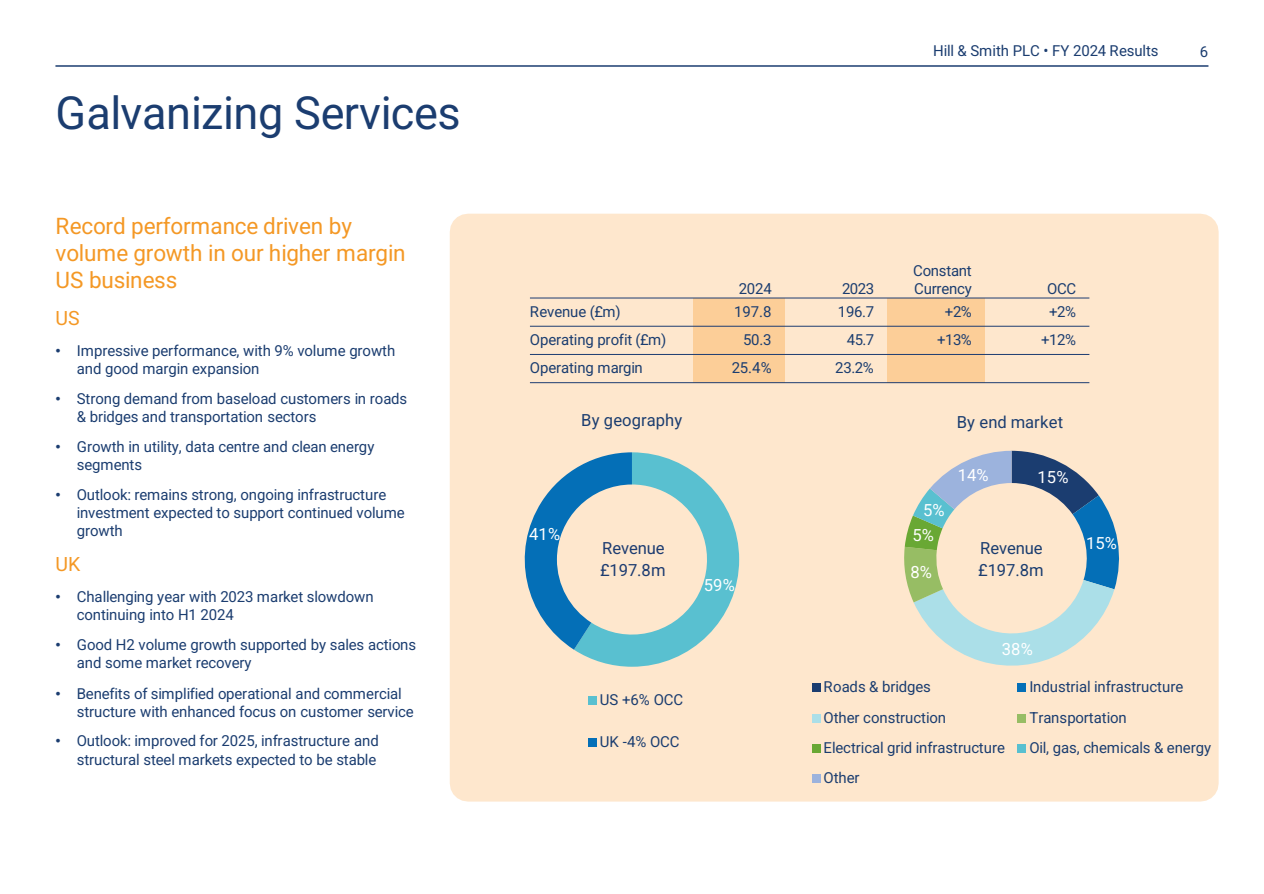
<style>
.page{position:relative;width:1264px;height:894px;background:#fff}
.page>*{position:absolute;margin:0;border:0;box-sizing:border-box;transform-origin:0 0}
.t1{font:45px "Roboto";letter-spacing:-.01em;color:#1b3d70}
.t2{font:22.5px/27px "Roboto";letter-spacing:-.01em;color:#f49825}
.t3{font:19.5px "Roboto";color:#f49825}
.t4{font:16.5px/21.3px "Roboto";letter-spacing:.005em;color:#1b3d70}
.t5{font:16.5px "Roboto";letter-spacing:.005em;color:#fff}
.t6{font:16.5px/21.3px "Roboto";letter-spacing:-.01em;color:#1d3c71}
.Slide{font:15px/18px "Roboto";letter-spacing:-.01em;color:#1b3d70}
.s1{font-family:"Arial"}
</style>
<div class="page">
<hr style="left:56px;top:66px;width:1152px;height:1px;background:#1b3d70">
<div style="left:449px;top:214px;width:769px;height:587px;background:#fee7cd"></div>
<div style="left:693px;top:298px;width:92px;height:28px;background:#fcce98"></div>
<div style="left:887px;top:298px;width:97px;height:28px;background:#fcce98"></div>
<div style="left:693px;top:326px;width:92px;height:28px;background:#fcce98"></div>
<div style="left:887px;top:326px;width:97px;height:28px;background:#fcce98"></div>
<div style="left:693px;top:354px;width:92px;height:28px;background:#fcce98"></div>
<div style="left:887px;top:354px;width:97px;height:28px;background:#fcce98"></div>
<hr style="left:530px;top:298px;width:559px;height:1px;background:#1d3c71">
<hr style="left:530px;top:326px;width:559px;height:1px;background:#1d3c71">
<hr style="left:530px;top:354px;width:559px;height:1px;background:#1d3c71">
<hr style="left:530px;top:382px;width:559px;height:1px;background:#1d3c71">
<svg style="left:509px;top:452px;width:230px;height:214px;background:#b3ccca"></svg>
<div style="left:588px;top:696px;width:8px;height:8px;background:#59c0d0"></div>
<div style="left:588px;top:738px;width:8px;height:8px;background:#046fb7"></div>
<svg style="left:902px;top:450px;width:221px;height:228px;background:#cad0c5"></svg>
<div style="left:811px;top:683px;width:9px;height:8px;background:#1b3d70"></div>
<div style="left:1017px;top:683px;width:8px;height:8px;background:#046fb7"></div>
<div style="left:811px;top:714px;width:9px;height:8px;background:#abdfe8"></div>
<div style="left:1017px;top:714px;width:8px;height:8px;background:#97bd64"></div>
<div style="left:811px;top:744px;width:9px;height:8px;background:#69a834"></div>
<div style="left:1017px;top:744px;width:8px;height:8px;background:#59c0d0"></div>
<div style="left:811px;top:774px;width:9px;height:8px;background:#9cb3dd"></div>
<h2 class="t1" style="left:56px;top:81px;width:406px">Galvanizing Services</h2>
<p class="t2" style="left:55px;top:212px;width:351px">Record performance driven by volume growth in our higher margin<br>US business</p>
<p class="t3" style="left:55px;top:304px;width:26px">US</p>
<p class="Slide" style="left:77px;top:341px;width:320px;text-indent:-21px"><span class="s1">•</span> Impressive performance, with 9% volume growth and good margin expansion</p>
<p class="Slide" style="left:77px;top:389px;width:332px;text-indent:-21px"><span class="s1">•</span> Strong demand from baseload customers in roads &amp; bridges and transportation sectors</p>
<p class="Slide" style="left:77px;top:437px;width:299px;text-indent:-21px"><span class="s1">•</span> Growth in utility, data centre and clean energy segments</p>
<p class="Slide" style="left:77px;top:485px;width:329px;text-indent:-21px"><span class="s1">•</span> Outlook: remains strong, ongoing infrastructure investment expected to support continued volume growth</p>
<p class="t3" style="left:55px;top:550px;width:26px">UK</p>
<p class="Slide" style="left:77px;top:587px;width:298px;text-indent:-21px"><span class="s1">•</span> Challenging year with 2023 market slowdown continuing into H1 2024</p>
<p class="Slide" style="left:77px;top:635px;width:341px;text-indent:-21px"><span class="s1">•</span> Good H2 volume growth supported by sales actions and some market recovery</p>
<p class="Slide" style="left:77px;top:683px;width:338px;text-indent:-21px"><span class="s1">•</span> Benefits of simplified operational and commercial structure with enhanced focus on customer service</p>
<p class="Slide" style="left:55px;top:731px;width:325px;text-align:right"><span class="s1">•</span> Outlook: improved for 2025, infrastructure and structural steel markets expected to be stable</p>
<p class="Slide" style="left:932px;top:41px;width:227px">Hill &amp; Smith PLC • FY 2024 Results</p>
<p class="Slide" style="left:1199px;top:42px;width:10px">6</p>
<p class="Slide" style="left:738px;top:279px;width:34px">2024</p>
<p class="Slide" style="left:841px;top:279px;width:34px">2023</p>
<p class="Slide" style="left:913px;top:261px;width:60px">Constant<br>Currency</p>
<p class="Slide" style="left:1047px;top:279px;width:30px">OCC</p>
<p class="Slide" style="left:530px;top:302px;width:92px">Revenue (£m)</p>
<p class="Slide" style="left:734px;top:302px;width:39px">197.8</p>
<p class="Slide" style="left:837px;top:302px;width:38px">196.7</p>
<p class="Slide" style="left:944px;top:302px;width:28px">+2%</p>
<p class="Slide" style="left:1048px;top:302px;width:28px">+2%</p>
<p class="Slide" style="left:530px;top:330px;width:138px">Operating profit (£m)</p>
<p class="Slide" style="left:743px;top:330px;width:30px">50.3</p>
<p class="Slide" style="left:846px;top:330px;width:29px">45.7</p>
<p class="Slide" style="left:936px;top:330px;width:36px">+13%</p>
<p class="Slide" style="left:1040px;top:330px;width:36px">+12%</p>
<p class="Slide" style="left:530px;top:358px;width:114px">Operating margin</p>
<p class="Slide" style="left:731px;top:358px;width:41px">25.4%</p>
<p class="Slide" style="left:835px;top:358px;width:40px">23.2%</p>
<p class="t5" style="left:529px;top:522px;width:33px">41%</p>
<p class="t4" style="left:581px;top:409px;width:102px">By geography</p>
<p class="t4" style="left:956px;top:410px;width:108px">By end market</p>
<p class="t5" style="left:922px;top:498px;width:23px">5%</p>
<p class="t5" style="left:957px;top:463px;width:33px">14%</p>
<p class="t5" style="left:1037px;top:465px;width:33px">15%</p>
<p class="t5" style="left:912px;top:523px;width:23px">5%</p>
<p class="t6" style="left:600px;top:537px;width:67px">Revenue £197.8m</p>
<p class="t4" style="left:977px;top:537px;width:67px">Revenue £197.8m</p>
<p class="t5" style="left:910px;top:561px;width:23px">8%</p>
<p class="t5" style="left:703px;top:573px;width:33px">59%</p>
<p class="t5" style="left:1085px;top:531px;width:33px">15%</p>
<p class="t5" style="left:1001px;top:637px;width:33px">38%</p>
<p class="Slide" style="left:599px;top:690px;width:85px">US +6% OCC</p>
<p class="Slide" style="left:599px;top:731px;width:81px">UK -4% OCC</p>
<p class="Slide" style="left:823px;top:677px;width:109px">Roads &amp; bridges</p>
<p class="Slide" style="left:1029px;top:677px;width:155px">Industrial infrastructure</p>
<p class="Slide" style="left:823px;top:707px;width:124px">Other construction</p>
<p class="Slide" style="left:1029px;top:707px;width:99px">Transportation</p>
<p class="Slide" style="left:823px;top:738px;width:183px">Electrical grid infrastructure</p>
<p class="Slide" style="left:1029px;top:738px;width:183px">Oil, gas, chemicals &amp; energy</p>
<p class="Slide" style="left:823px;top:768px;width:38px">Other</p>
</div>
